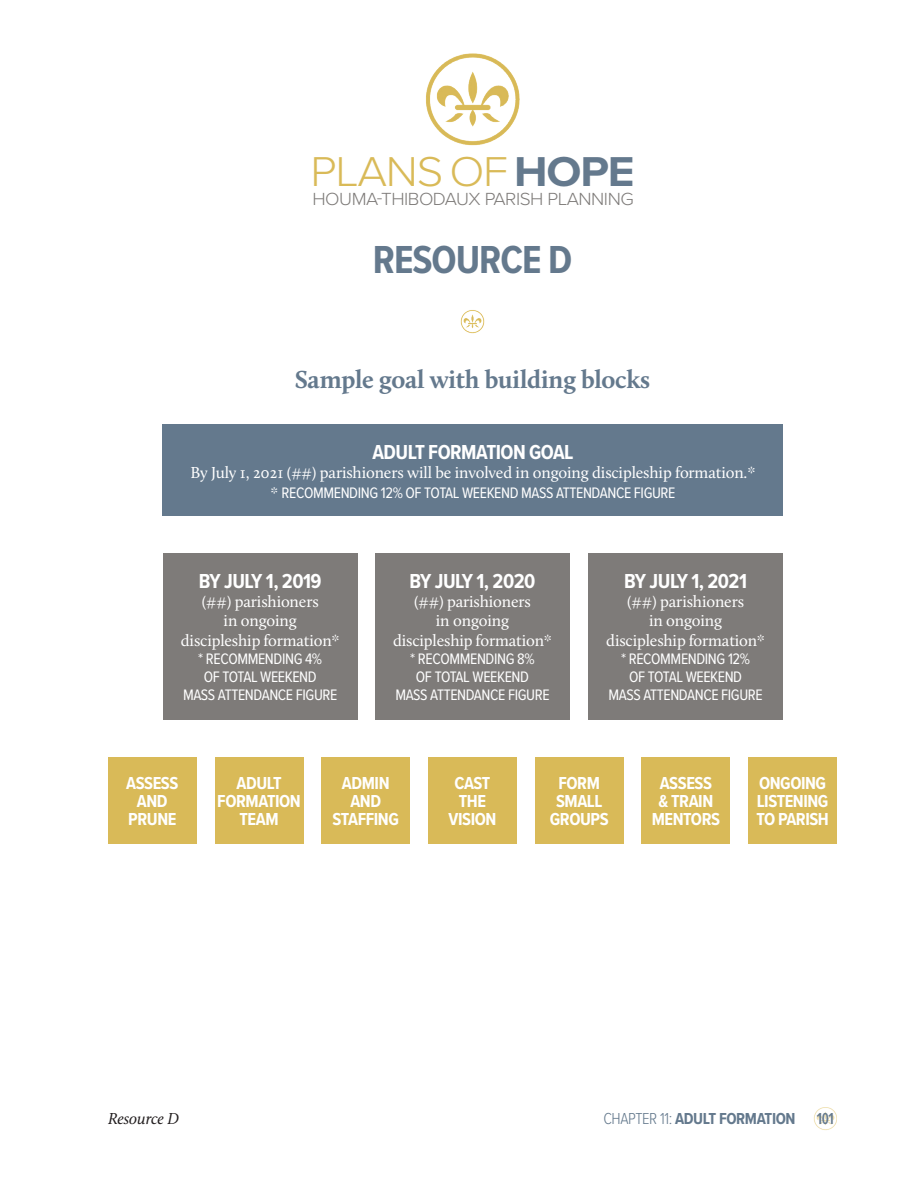
<style>
.page{position:relative;width:918px;height:1188px;background:#fff}
.page>*{position:absolute;margin:0;border:0;box-sizing:border-box;transform-origin:0 0}
.t1{font:300 43.2px "Proxima Nova";letter-spacing:-.025em;color:#d9ba58;scale:1.06 1}
.t2{font:700 40.5px "Proxima Nova Cond";letter-spacing:-.025em;color:#64798d}
.t3{font:700 25.5px "Calluna";letter-spacing:-.01em;color:#64798d}
.t4{font:700 21px "Proxima Nova Cond";letter-spacing:-.025em;color:#fff}
.t5{font:300 18.15px "Proxima Nova";letter-spacing:-.025em;color:#7e7b79;scale:1.04 1}
.t6{font:700 18px/18px "Proxima Nova Cond";letter-spacing:-.025em;color:#fff;text-align:center}
.t7{font:16.5px/19.2px "Calluna";letter-spacing:-.01em;color:#fff;text-align:center}
.t8{font:700 16.5px "Proxima Nova Cond";letter-spacing:-.025em;color:#64798d}
.t9{font:italic 16.5px "Calluna";letter-spacing:-.01em;color:#231f20}
.t10{font:600 16.5px "Proxima Nova Ex Cn";color:#64798d}
.t11{font:15.75px/18px "Proxima Nova Cond";letter-spacing:-.025em;color:#fff;text-align:center}
.s1{font-weight:700;color:#64798d}
.s2{font-family:"Calluna"}
.s3{font-weight:300}
</style>
<div class="page">
<img style="left:814px;top:1107px;width:23px;height:23px">
<div style="left:163px;top:425px;width:620px;height:91px;background:#64798d"></div>
<div style="left:163px;top:553px;width:195px;height:167px;background:#7e7b79"></div>
<div style="left:375px;top:553px;width:195px;height:167px;background:#7e7b79"></div>
<div style="left:588px;top:553px;width:195px;height:167px;background:#7e7b79"></div>
<div style="left:108px;top:757px;width:89px;height:87px;background:#d9ba58"></div>
<div style="left:215px;top:757px;width:88px;height:87px;background:#d9ba58"></div>
<div style="left:321px;top:757px;width:89px;height:87px;background:#d9ba58"></div>
<div style="left:428px;top:757px;width:89px;height:87px;background:#d9ba58"></div>
<div style="left:535px;top:757px;width:89px;height:87px;background:#d9ba58"></div>
<div style="left:642px;top:757px;width:88px;height:87px;background:#d9ba58"></div>
<div style="left:748px;top:757px;width:89px;height:87px;background:#d9ba58"></div>
<img style="left:426px;top:53px;width:94px;height:93px">
<img style="left:461px;top:310px;width:23px;height:23px">
<h1 class="t1" style="left:310px;top:146px;width:307px">PLANS OF <span class="s1">HOPE</span></h1>
<p class="t5" style="left:312px;top:188px;width:310px">HOUMA-THIBODAUX PARISH PLANNING</p>
<h2 class="t2" style="left:373px;top:236px;width:201px">RESOURCE D</h2>
<h3 class="t3" style="left:295px;top:364px;width:357px">Sample goal with building blocks</h3>
<p class="t4" style="left:372px;top:440px;width:203px">ADULT FORMATION GOAL</p>
<p class="t7" style="left:190px;top:463px;width:567px">By July 1, 2021 (##) parishioners will be involved in ongoing discipleship formation.*</p>
<p class="t11" style="left:271px;top:484px;width:407px"><span class="s2">*</span> RECOMMENDING 12% OF TOTAL WEEKEND MASS ATTENDANCE FIGURE</p>
<p class="t4" style="left:199px;top:568px;width:124px">BY JULY 1, 2019</p>
<p class="t7" style="left:181px;top:592px;width:160px">(##) parishioners<br>in ongoing<br>discipleship formation*</p>
<p class="t11" style="left:183px;top:650px;width:156px">* RECOMMENDING 4%<br>OF TOTAL WEEKEND<br>MASS ATTENDANCE FIGURE</p>
<p class="t4" style="left:410px;top:568px;width:127px">BY JULY 1, 2020</p>
<p class="t7" style="left:393px;top:592px;width:160px">(##) parishioners<br>in ongoing<br>discipleship formation*</p>
<p class="t11" style="left:395px;top:650px;width:156px">* RECOMMENDING 8%<br>OF TOTAL WEEKEND<br>MASS ATTENDANCE FIGURE</p>
<p class="t4" style="left:624px;top:568px;width:124px">BY JULY 1, 2021</p>
<p class="t7" style="left:606px;top:592px;width:160px">(##) parishioners<br>in ongoing<br>discipleship formation*</p>
<p class="t11" style="left:608px;top:650px;width:156px">* RECOMMENDING 12%<br>OF TOTAL WEEKEND<br>MASS ATTENDANCE FIGURE</p>
<p class="t6" style="left:126px;top:775px;width:54px">ASSESS<br>AND<br>PRUNE</p>
<p class="t6" style="left:217px;top:775px;width:85px">ADULT<br>FORMATION<br>TEAM</p>
<p class="t6" style="left:333px;top:775px;width:68px">ADMIN<br>AND<br>STAFFING</p>
<p class="t6" style="left:449px;top:775px;width:49px">CAST<br>THE<br>VISION</p>
<p class="t6" style="left:550px;top:775px;width:60px">FORM<br>SMALL<br>GROUPS</p>
<p class="t6" style="left:652px;top:775px;width:70px">ASSESS<br>&amp; TRAIN<br>MENTORS</p>
<p class="t6" style="left:756px;top:775px;width:74px;text-align:left">ONGOING<br>LISTENING<br>TO PARISH</p>
<p class="t9" style="left:108px;top:1108px;width:73px">Resource D</p>
<p class="t8" style="left:603px;top:1109px;width:194px"><span class="s3">CHAPTER 11:</span> ADULT FORMATION</p>
<p class="t10" style="left:817px;top:1109px;width:19px">101</p>
</div>
